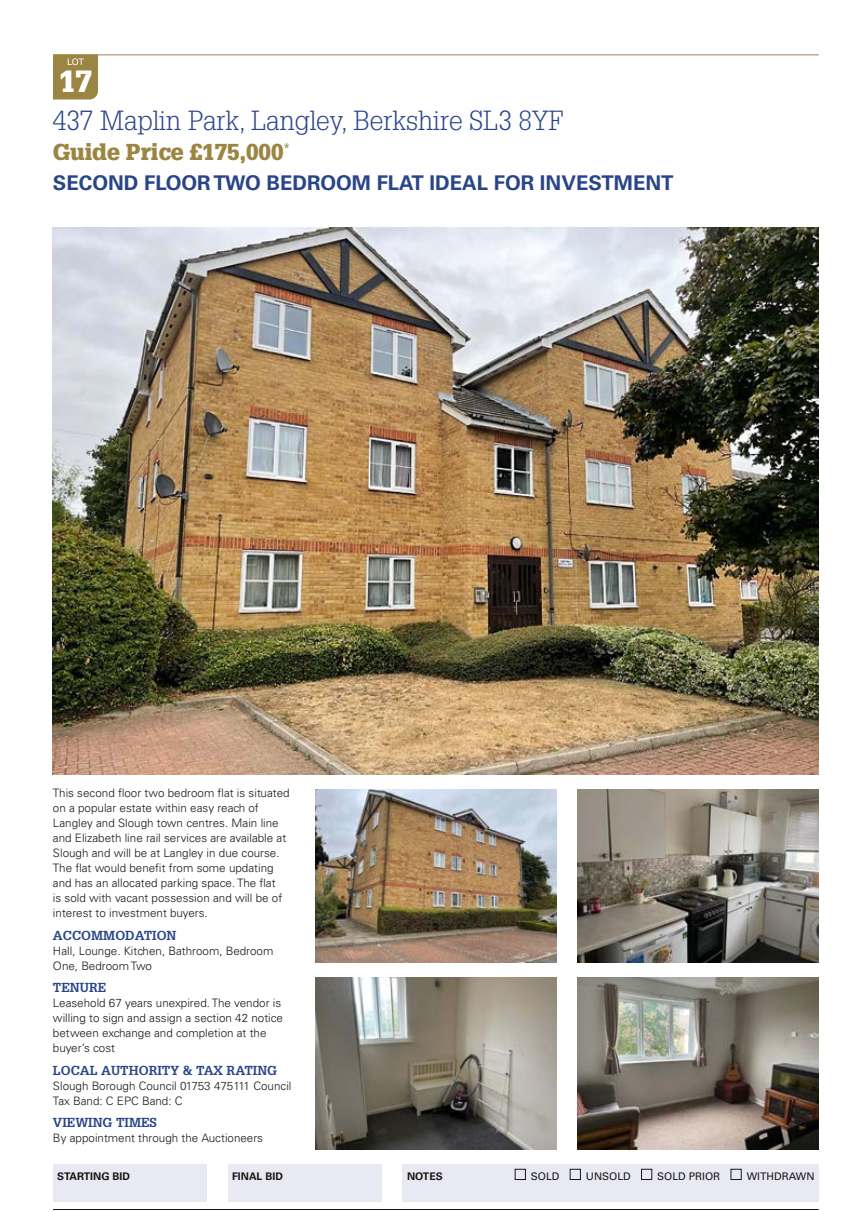
<style>
.page{position:relative;width:861px;height:1212px;background:#fff}
.page>*{position:absolute;margin:0;border:0;box-sizing:border-box;transform-origin:0 0}
.t1{font:900 30px "Glypha LT Std";color:#fff}
.t2{font:300 27px "Glypha LT Std";color:#284589}
.t3{font:900 22.5px "Glypha LT Std";color:#9b8542}
.t4{font:700 20.25px "Univers LT Std";color:#284589}
.t5{font:700 12.75px "Glypha LT Std";color:#284589}
.t6{font:300 11.7px/15px "Univers LT Std";color:#181716}
.t7{font:10.5px "Univers LT Std";color:#181716}
.t8{font:700 10.5px "Univers LT Std";color:#181716}
.t9{font:9px "Univers LT Std";color:#fff}
</style>
<div class="page">
<hr style="left:53px;top:54px;width:765px;height:1px;background:#9b8542">
<div style="left:53px;top:1164px;width:153px;height:38px;background:#e9e9f4"></div>
<div style="left:228px;top:1164px;width:153px;height:38px;background:#e9e9f4"></div>
<div style="left:403px;top:1164px;width:415px;height:38px;background:#e9e9f4"></div>
<div style="left:515px;top:1169px;width:10px;height:10px;border:1px solid #181716"></div>
<div style="left:570px;top:1169px;width:10px;height:10px;border:1px solid #181716"></div>
<div style="left:641px;top:1169px;width:11px;height:10px;border:1px solid #181716"></div>
<div style="left:53px;top:54px;width:45px;height:45px;background:#9b8542"></div>
<hr style="left:53px;top:1209px;width:765px;height:1px;background:#181716">
<img style="left:53px;top:227px;width:765px;height:547px">
<img style="left:577px;top:789px;width:241px;height:173px">
<img style="left:315px;top:789px;width:241px;height:173px">
<img style="left:577px;top:977px;width:241px;height:172px">
<img style="left:315px;top:977px;width:241px;height:172px">
<p class="t9" style="left:67px;top:57px;width:18px">LOT</p>
<h1 class="t1" style="left:59px;top:63px;width:35px">17</h1>
<h2 class="t2" style="left:53px;top:105px;width:512px">437 Maplin Park, Langley, Berkshire SL3 8YF</h2>
<h3 class="t3" style="left:53px;top:138px;width:239px">Guide Price £175,000<sup>*</sup></h3>
<h3 class="t4" style="left:53px;top:171px;width:622px">SECOND FLOOR TWO BEDROOM FLAT IDEAL FOR INVESTMENT</h3>
<p class="t6" style="left:53px;top:785px;width:238px">This second floor two bedroom flat is situated on a popular estate within easy reach of Langley and Slough town centres. Main line and Elizabeth line rail services are available at Slough and will be at Langley in due course.<br>The flat would benefit from some updating and has an allocated parking space. The flat<br>is sold with vacant possession and will be of interest to investment buyers.</p>
<p class="t5" style="left:53px;top:927px;width:125px">ACCOMMODATION</p>
<p class="t6" style="left:53px;top:943px;width:222px">Hall, Lounge. Kitchen, Bathroom, Bedroom<br>One, Bedroom Two</p>
<p class="t5" style="left:53px;top:980px;width:55px">TENURE</p>
<p class="t6" style="left:53px;top:995px;width:231px">Leasehold 67 years unexpired. The vendor is willing to sign and assign a section 42 notice between exchange and completion at the buyer’s cost</p>
<p class="t5" style="left:53px;top:1062px;width:226px">LOCAL AUTHORITY &amp; TAX RATING</p>
<p class="t6" style="left:53px;top:1078px;width:240px">Slough Borough Council 01753 475111 Council<br>Tax Band: C EPC Band: C</p>
<p class="t5" style="left:53px;top:1115px;width:105px">VIEWING TIMES</p>
<p class="t6" style="left:53px;top:1130px;width:212px">By appointment through the Auctioneers</p>
<p class="t8" style="left:57px;top:1170px;width:74px">STARTING BID</p>
<p class="t8" style="left:232px;top:1170px;width:52px">FINAL BID</p>
<p class="t8" style="left:407px;top:1170px;width:37px">NOTES</p>
<p class="t7" style="left:531px;top:1170px;width:30px">SOLD</p>
<p class="t7" style="left:586px;top:1170px;width:46px">UNSOLD</p>
<p class="t7" style="left:657px;top:1170px;width:65px">SOLD PRIOR</p>
<p class="t7" style="left:746px;top:1170px;width:69px">WITHDRAWN</p>
</div>
